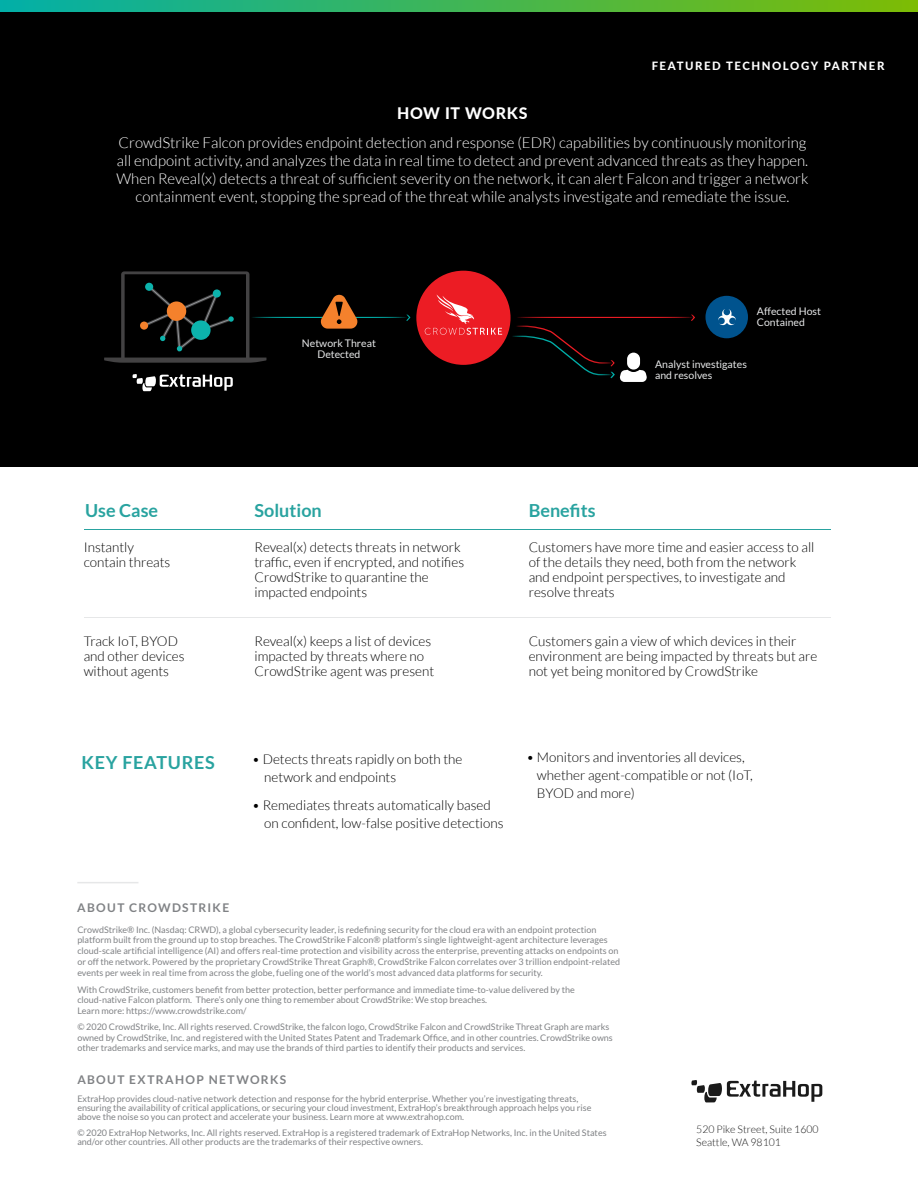
<style>
.page{position:relative;width:918px;height:1188px;background:#fff}
.page>*{position:absolute;margin:0;border:0;box-sizing:border-box;transform-origin:0 0}
.t1{font:700 18px "Lato";color:#29a3a0}
.t2{font:700 18px "Lato";letter-spacing:.04em;color:#29a3a0}
.t3{font:800 15.9px "Lato";letter-spacing:.045em;color:#fff}
.t4{font:300 15px/18px "Lato";color:#fff;text-align:center}
.t5{font:300 13.5px/15px "Lato";color:#000}
.t6{font:700 12px "Lato";letter-spacing:.11em;color:#808285}
.t7{font:800 11.4px "Lato";letter-spacing:.135em;color:#fff}
.t8{font:10.5px/11.2px "Lato";color:#e6e7e8}
.t9{font:300 10.5px/13.5px "Lato";color:#1a1a1a}
.t10{font:9px/10.8px "Lato";color:#808285}
</style>
<div class="page">
<div style="left:0;top:0;width:918px;height:466px;background:#000"></div>
<svg style="left:691px;top:1080px;width:131px;height:22px"></svg>
<svg style="left:0;top:0;width:918px;height:12px;background:#3fb555"></svg>
<svg style="left:691px;top:314px;width:4px;height:7px"></svg>
<hr style="left:517px;top:317px;width:177px;height:1px;background:#fff">
<div style="left:416px;top:271px;width:95px;height:94px;background:#ec1c24;border-radius:50%"></div>
<hr style="left:251px;top:317px;width:156px;height:1px;background:#fff">
<svg style="left:405px;top:314px;width:6px;height:7px"></svg>
<svg style="left:133px;top:374px;width:100px;height:17px"></svg>
<svg style="left:425px;top:295px;width:77px;height:40px"></svg>
<svg style="left:319px;top:294px;width:40px;height:35px"></svg>
<div style="left:705px;top:296px;width:43px;height:42px;background:#00538e;border-radius:50%"></div>
<svg style="left:718px;top:309px;width:18px;height:17px"></svg>
<svg style="left:512px;top:325px;width:135px;height:57px"></svg>
<svg style="left:104px;top:271px;width:162px;height:92px"></svg>
<hr style="left:84px;top:529px;width:747px;height:1px;background:#29a3a0">
<hr style="left:77px;top:882px;width:61px;height:1px;background:#e6e7e8">
<hr style="left:84px;top:617px;width:747px;height:1px;background:#e6e7e8">
<h2 class="t3" style="left:397px;top:101px;width:132px">HOW IT WORKS</h2>
<p class="t7" style="left:652px;top:57px;width:234px">FEATURED TECHNOLOGY PARTNER</p>
<p class="t4" style="left:116px;top:134px;width:694px">CrowdStrike Falcon provides endpoint detection and response (EDR) capabilities by continuously monitoring all endpoint activity, and analyzes the data in real time to detect and prevent advanced threats as they happen.<br>When Reveal(x) detects a threat of sufficient severity on the network, it can alert Falcon and trigger a network containment event, stopping the spread of the threat while analysts investigate and remediate the issue.</p>
<p class="t8" style="left:302px;top:338px;width:76px;text-align:center">Network Threat<br>Detected</p>
<h1 class="t1" style="left:85px;top:500px;width:75px">Use Case</h1>
<h1 class="t1" style="left:255px;top:500px;width:69px">Solution</h1>
<h1 class="t1" style="left:529px;top:500px;width:68px">Benefits</h1>
<p class="t8" style="left:757px;top:306px;width:66px">Affected Host<br>Contained</p>
<p class="t8" style="left:655px;top:359px;width:93px">Analyst investigates and resolves</p>
<h3 class="t5" style="left:84px;top:540px;width:88px">Instantly contain threats</h3>
<h3 class="t5" style="left:255px;top:540px;width:211px">Reveal(x) detects threats in network traffic, even if encrypted, and notifies<br>CrowdStrike to quarantine the impacted endpoints</h3>
<h3 class="t5" style="left:84px;top:634px;width:102px">Track IoT, BYOD and other devices without agents</h3>
<h3 class="t5" style="left:255px;top:634px;width:181px">Reveal(x) keeps a list of devices impacted by threats where no<br>CrowdStrike agent was present</h3>
<h3 class="t5" style="left:529px;top:540px;width:287px">Customers have more time and easier access to all of the details they need, both from the network and endpoint perspectives, to investigate and resolve threats</h3>
<h3 class="t5" style="left:529px;top:634px;width:290px">Customers gain a view of which devices in their environment are being impacted by threats but are not yet being monitored by CrowdStrike</h3>
<h1 class="t2" style="left:81px;top:753px;width:135px">KEY FEATURES</h1>
<h3 class="t5" style="left:537px;top:748px;width:218px;line-height:18px;text-indent:-10px">• Monitors and inventories all devices, whether agent-compatible or not (IoT,<br>BYOD and more)</h3>
<h3 class="t5" style="left:264px;top:750px;width:200px;line-height:18px;text-indent:-12px">• Detects threats rapidly on both the network and endpoints</h3>
<h3 class="t5" style="left:264px;top:796px;width:241px;line-height:18px;text-indent:-12px">• Remediates threats automatically based on confident, low-false positive detections</h3>
<h3 class="t6" style="left:77px;top:901px;width:153px">ABOUT CROWDSTRIKE</h3>
<p class="t10" style="left:77px;top:924px;width:544px">CrowdStrike® Inc. (Nasdaq: CRWD), a global cybersecurity leader, is redefining security for the cloud era with an endpoint protection platform built from the ground up to stop breaches. The CrowdStrike Falcon® platform’s single lightweight-agent architecture leverages cloud-scale artificial intelligence (AI) and offers real-time protection and visibility across the enterprise, preventing attacks on endpoints on or off the network. Powered by the proprietary CrowdStrike Threat Graph®, CrowdStrike Falcon correlates over 3 trillion endpoint-related events per week in real time from across the globe, fueling one of the world’s most advanced data platforms for security.</p>
<p class="t10" style="left:77px;top:984px;width:499px">With CrowdStrike, customers benefit from better protection, better performance and immediate time-to-value delivered by the cloud-native Falcon platform. There’s only one thing to remember about CrowdStrike: We stop breaches.<br>Learn more: https://www.crowdstrike.com/</p>
<p class="t10" style="left:77px;top:1021px;width:537px">© 2020 CrowdStrike, Inc. All rights reserved. CrowdStrike, the falcon logo, CrowdStrike Falcon and CrowdStrike Threat Graph are marks owned by CrowdStrike, Inc. and registered with the United States Patent and Trademark Office, and in other countries. CrowdStrike owns other trademarks and service marks, and may use the brands of third parties to identify their products and services.</p>
<h3 class="t6" style="left:77px;top:1073px;width:210px">ABOUT EXTRAHOP NETWORKS</h3>
<p class="t10" style="left:77px;top:1094px;width:516px;line-height:9px">ExtraHop provides cloud-native network detection and response for the hybrid enterprise. Whether you’re investigating threats, ensuring the availability of critical applications, or securing your cloud investment, ExtraHop’s breakthrough approach helps you rise above the noise so you can protect and accelerate your business. Learn more at www.extrahop.com.</p>
<p class="t10" style="left:77px;top:1128px;width:531px;line-height:9px">© 2020 ExtraHop Networks, Inc. All rights reserved. ExtraHop is a registered trademark of ExtraHop Networks, Inc. in the United States and/or other countries. All other products are the trademarks of their respective owners.</p>
<p class="t9" style="left:696px;top:1122px;width:124px">520 Pike Street, Suite 1600<br>Seattle, WA 98101</p>
</div>
